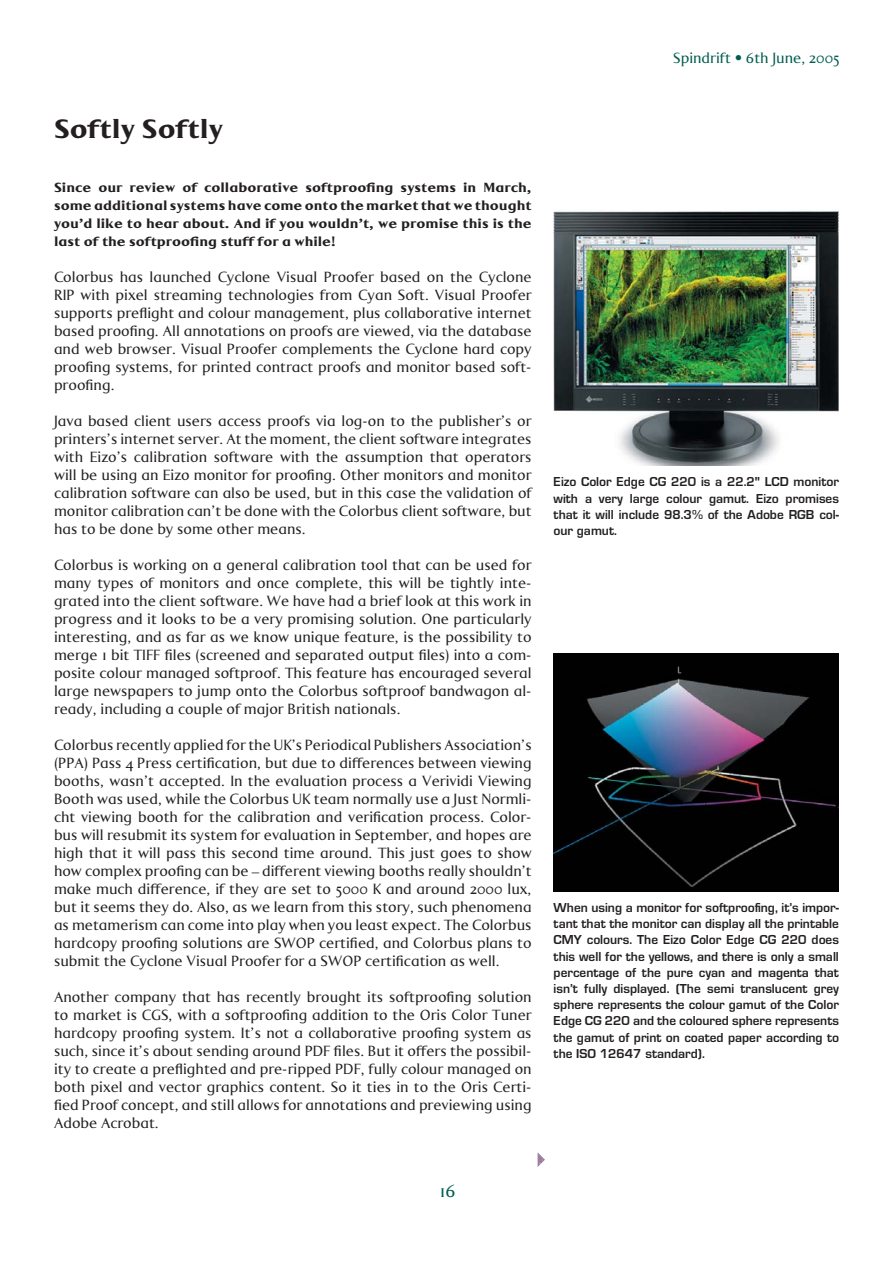
<style>
.page{position:relative;width:893px;height:1263px;background:#fff}
.page>*{position:absolute;margin:0;border:0;box-sizing:border-box;transform-origin:0 0}
.t1{font:700 27px "Lu Marc LL";color:#231f20}
.t2{font:18px "Lu Marc LL";color:#005d50}
.t3{font:15px/18px "Lu Marc LL";color:#231f20;text-align:justify}
.t4{font:15px "Lu Marc LL";color:#005d50}
.t5{font:13.5px/16.2px "Eurose";color:#231f20;text-align:justify}
.t6{font:700 13.5px/18px "Lu Marc LL";color:#231f20;text-align:justify}
</style>
<div class="page">
<svg style="left:538px;top:1153px;width:7px;height:14px"></svg>
<img style="left:554px;top:211px;width:285px;height:255px">
<img style="left:554px;top:654px;width:284px;height:237px">
<p class="t4" style="left:673px;top:53px;width:168px">Spindrift • 6th June, 2005</p>
<h1 class="t1" style="left:54px;top:120px;width:171px">Softly Softly</h1>
<p class="t6" style="left:54px;top:180px;width:479px">Since our review of collaborative softproofing systems in March, some additional systems have come onto the market that we thought you’d like to hear about. And if you wouldn’t, we promise this is the last of the softproofing stuff for a while!</p>
<p class="t3" style="left:54px;top:270px;width:479px">Colorbus has launched Cyclone Visual Proofer based on the Cyclone RIP with pixel streaming technologies from Cyan Soft. Visual Proofer supports preflight and colour management, plus collaborative internet based proofing. All annotations on proofs are viewed, via the database and web browser. Visual Proofer complements the Cyclone hard copy proofing systems, for printed contract proofs and monitor based soft&shy;proofing.</p>
<p class="t3" style="left:54px;top:414px;width:479px">Java based client users access proofs via log-on to the publisher’s or printers’s internet server. At the moment, the client software integrates with Eizo’s calibration software with the assumption that operators will be using an Eizo monitor for proofing. Other monitors and monitor calibration software can also be used, but in this case the validation of monitor calibration can’t be done with the Colorbus client software, but has to be done by some other means.</p>
<p class="t3" style="left:54px;top:558px;width:479px">Colorbus is working on a general calibration tool that can be used for many types of monitors and once complete, this will be tightly inte&shy;grated into the client software. We have had a brief look at this work in progress and it looks to be a very promising solution. One particularly interesting, and as far as we know unique feature, is the possibility to merge 1 bit TIFF files (screened and separated output files) into a com&shy;posite colour managed softproof. This feature has encouraged several large newspapers to jump onto the Colorbus softproof bandwagon al&shy;ready, including a couple of major British nationals.</p>
<p class="t3" style="left:54px;top:738px;width:479px">Colorbus recently applied for the UK’s Periodical Publishers Association’s (PPA) Pass 4 Press certification, but due to differences between viewing booths, wasn’t accepted. In the evaluation process a Verividi Viewing Booth was used, while the Colorbus UK team normally use a Just Normli&shy;cht viewing booth for the calibration and verification process. Color&shy;bus will resubmit its system for evaluation in September, and hopes are high that it will pass this second time around. This just goes to show how complex proofing can be – different viewing booths really shouldn’t make much difference, if they are set to 5000 K and around 2000 lux, but it seems they do. Also, as we learn from this story, such phenomena as metamerism can come into play when you least expect. The Colorbus hardcopy proofing solutions are SWOP certified, and Colorbus plans to submit the Cyclone Visual Proofer for a SWOP certification as well.</p>
<p class="t3" style="left:54px;top:990px;width:479px">Another company that has recently brought its softproofing solution to market is CGS, with a softproofing addition to the Oris Color Tuner hardcopy proofing system. It’s not a collaborative proofing system as such, since it’s about sending around PDF files. But it offers the possibil&shy;ity to create a preflighted and pre-ripped PDF, fully colour managed on both pixel and vector graphics content. So it ties in to the Oris Certi&shy;fied Proof concept, and still allows for annotations and previewing using Adobe Acrobat.</p>
<p class="t5" style="left:554px;top:475px;width:287px">Eizo Color Edge CG 220 is a 22.2" LCD monitor with a very large colour gamut. Eizo promises that it will include 98.3% of the Adobe RGB col&shy;our gamut.</p>
<p class="t5" style="left:554px;top:901px;width:287px">When using a monitor for softproofing, it’s impor&shy;tant that the monitor can display all the printable CMY colours. The Eizo Color Edge CG 220 does this well for the yellows, and there is only a small percentage of the pure cyan and magenta that isn’t fully displayed. (The semi translucent grey sphere represents the colour gamut of the Color Edge CG 220 and the coloured sphere represents the gamut of print on coated paper according to the ISO 12647 standard).</p>
<p class="t2" style="left:440px;top:1185px;width:17px">16</p>
</div>
